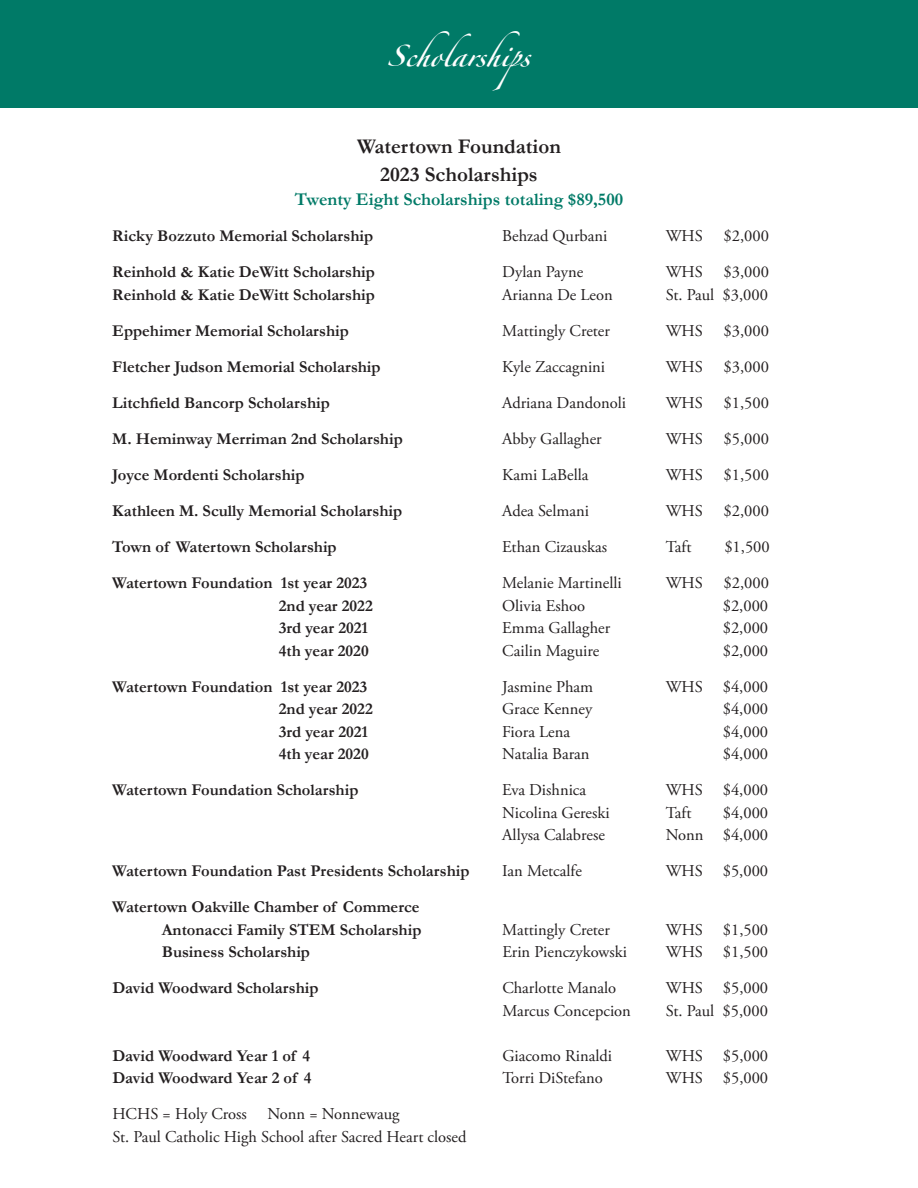
<style>
.page{position:relative;width:918px;height:1188px;background:#fff}
.page>*{position:absolute;margin:0;border:0;box-sizing:border-box;transform-origin:0 0}
.t1{font:48px "Zapfino Forte LT Pro";color:#fff}
.t2{font:700 21px/28.5px "Garamond";color:#231f20;text-align:center}
.t3{font:700 18px "Garamond";color:#007a67}
.t4{font:16.5px/22.5px "Adobe Garamond Pro";color:#231f20}
.t5{font:700 16.5px/22.5px "Garamond";color:#231f20;text-align:right}
</style>
<div class="page">
<div style="left:0;top:0;width:918px;height:108px;background:#007a67"></div>
<h1 class="t1" style="left:388px;top:22px;width:144px">Scholarships</h1>
<p class="t2" style="left:357px;top:132px;width:205px">Watertown Foundation<br>2023 Scholarships</p>
<p class="t3" style="left:295px;top:187px;width:330px">Twenty Eight Scholarships totaling $89,500</p>
<p class="t5" style="left:112px;top:225px;width:262px">Ricky Bozzuto Memorial Scholarship</p>
<p class="t4" style="left:502px;top:226px;width:107px">Behzad Qurbani</p>
<p class="t4" style="left:666px;top:226px;width:39px">WHS</p>
<p class="t4" style="left:724px;top:226px;width:47px">$2,000</p>
<p class="t5" style="left:112px;top:261px;width:264px">Reinhold &amp; Katie DeWitt Scholarship</p>
<p class="t4" style="left:502px;top:262px;width:83px">Dylan Payne</p>
<p class="t4" style="left:666px;top:262px;width:39px">WHS</p>
<p class="t4" style="left:724px;top:262px;width:47px">$3,000</p>
<p class="t5" style="left:112px;top:284px;width:264px">Reinhold &amp; Katie DeWitt Scholarship</p>
<p class="t4" style="left:502px;top:284px;width:112px">Arianna De Leon</p>
<p class="t4" style="left:666px;top:284px;width:104px">St. Paul $3,000</p>
<p class="t5" style="left:112px;top:320px;width:238px">Eppehimer Memorial Scholarship</p>
<p class="t4" style="left:502px;top:320px;width:109px">Mattingly Creter</p>
<p class="t4" style="left:666px;top:320px;width:39px">WHS</p>
<p class="t4" style="left:724px;top:320px;width:47px">$3,000</p>
<p class="t5" style="left:112px;top:356px;width:270px">Fletcher Judson Memorial Scholarship</p>
<p class="t4" style="left:502px;top:356px;width:104px">Kyle Zaccagnini</p>
<p class="t4" style="left:666px;top:356px;width:39px">WHS</p>
<p class="t4" style="left:724px;top:356px;width:47px">$3,000</p>
<p class="t5" style="left:112px;top:392px;width:219px">Litchfield Bancorp Scholarship</p>
<p class="t4" style="left:502px;top:392px;width:125px">Adriana Dandonoli</p>
<p class="t4" style="left:666px;top:392px;width:39px">WHS</p>
<p class="t4" style="left:724px;top:392px;width:47px">$1,500</p>
<p class="t5" style="left:112px;top:428px;width:292px">M. Heminway Merriman 2nd Scholarship</p>
<p class="t4" style="left:502px;top:428px;width:101px">Abby Gallagher</p>
<p class="t4" style="left:666px;top:428px;width:39px">WHS</p>
<p class="t4" style="left:724px;top:428px;width:47px">$5,000</p>
<p class="t5" style="left:112px;top:464px;width:194px">Joyce Mordenti Scholarship</p>
<p class="t4" style="left:502px;top:464px;width:88px">Kami LaBella</p>
<p class="t4" style="left:666px;top:464px;width:39px">WHS</p>
<p class="t4" style="left:724px;top:464px;width:47px">$1,500</p>
<p class="t5" style="left:112px;top:500px;width:291px">Kathleen M. Scully Memorial Scholarship</p>
<p class="t4" style="left:502px;top:500px;width:88px">Adea Selmani</p>
<p class="t4" style="left:666px;top:500px;width:39px">WHS</p>
<p class="t4" style="left:724px;top:500px;width:47px">$2,000</p>
<p class="t5" style="left:112px;top:536px;width:226px">Town of Watertown Scholarship</p>
<p class="t4" style="left:502px;top:536px;width:106px">Ethan Cizauskas</p>
<p class="t4" style="left:666px;top:536px;width:27px">Taft</p>
<p class="t4" style="left:724px;top:536px;width:47px">$1,500</p>
<p class="t5" style="left:112px;top:572px;width:257px">Watertown Foundation 1st year 2023</p>
<p class="t4" style="left:502px;top:572px;width:121px">Melanie Martinelli</p>
<p class="t4" style="left:666px;top:572px;width:39px">WHS</p>
<p class="t4" style="left:724px;top:572px;width:47px">$2,000</p>
<p class="t5" style="left:279px;top:594px;width:95px">2nd year 2022</p>
<p class="t4" style="left:502px;top:595px;width:84px">Olivia Eshoo</p>
<p class="t4" style="left:723px;top:595px;width:47px">$2,000</p>
<p class="t5" style="left:279px;top:617px;width:91px">3rd year 2021</p>
<p class="t4" style="left:502px;top:617px;width:109px">Emma Gallagher</p>
<p class="t4" style="left:723px;top:617px;width:47px">$2,000</p>
<p class="t5" style="left:279px;top:639px;width:91px">4th year 2020</p>
<p class="t4" style="left:502px;top:640px;width:98px">Cailin Maguire</p>
<p class="t4" style="left:723px;top:640px;width:47px">$2,000</p>
<p class="t5" style="left:112px;top:675px;width:257px">Watertown Foundation 1st year 2023</p>
<p class="t4" style="left:502px;top:676px;width:92px">Jasmine Pham</p>
<p class="t4" style="left:666px;top:676px;width:104px">WHS $4,000</p>
<p class="t5" style="left:279px;top:698px;width:95px">2nd year 2022</p>
<p class="t4" style="left:502px;top:698px;width:91px">Grace Kenney</p>
<p class="t4" style="left:723px;top:698px;width:47px">$4,000</p>
<p class="t5" style="left:279px;top:720px;width:91px">3rd year 2021</p>
<p class="t4" style="left:502px;top:721px;width:69px">Fiora Lena</p>
<p class="t4" style="left:723px;top:721px;width:47px">$4,000</p>
<p class="t5" style="left:279px;top:743px;width:91px">4th year 2020</p>
<p class="t4" style="left:502px;top:743px;width:89px">Natalia Baran</p>
<p class="t4" style="left:723px;top:743px;width:47px">$4,000</p>
<p class="t5" style="left:112px;top:779px;width:248px">Watertown Foundation Scholarship</p>
<p class="t4" style="left:502px;top:779px;width:85px">Eva Dishnica</p>
<p class="t4" style="left:666px;top:779px;width:104px">WHS $4,000</p>
<p class="t4" style="left:502px;top:802px;width:109px">Nicolina Gereski</p>
<p class="t4" style="left:666px;top:802px;width:27px">Taft</p>
<p class="t4" style="left:723px;top:802px;width:47px">$4,000</p>
<p class="t4" style="left:502px;top:824px;width:104px">Allysa Calabrese</p>
<p class="t4" style="left:666px;top:824px;width:104px">Nonn $4,000</p>
<p class="t5" style="left:112px;top:860px;width:359px">Watertown Foundation Past Presidents Scholarship</p>
<p class="t4" style="left:502px;top:860px;width:81px">Ian Metcalfe</p>
<p class="t4" style="left:666px;top:860px;width:104px">WHS $5,000</p>
<p class="t5" style="left:112px;top:896px;width:311px">Watertown Oakville Chamber of Commerce<br>Antonacci Family STEM Scholarship</p>
<p class="t4" style="left:502px;top:919px;width:109px">Mattingly Creter</p>
<p class="t4" style="left:666px;top:919px;width:104px">WHS $1,500</p>
<p class="t5" style="left:162px;top:941px;width:150px">Business Scholarship</p>
<p class="t4" style="left:502px;top:941px;width:126px">Erin Pienczykowski</p>
<p class="t4" style="left:666px;top:941px;width:104px">WHS $1,500</p>
<p class="t5" style="left:112px;top:977px;width:208px">David Woodward Scholarship</p>
<p class="t4" style="left:502px;top:977px;width:115px">Charlotte Manalo</p>
<p class="t4" style="left:666px;top:977px;width:104px">WHS $5,000</p>
<p class="t4" style="left:502px;top:1000px;width:130px">Marcus Concepcion</p>
<p class="t4" style="left:666px;top:1000px;width:104px">St. Paul $5,000</p>
<p class="t5" style="left:112px;top:1044px;width:200px">David Woodward Year 1 of 4</p>
<p class="t4" style="left:502px;top:1045px;width:111px">Giacomo Rinaldi</p>
<p class="t4" style="left:666px;top:1045px;width:104px">WHS $5,000</p>
<p class="t5" style="left:112px;top:1067px;width:201px">David Woodward Year 2 of 4</p>
<p class="t4" style="left:502px;top:1067px;width:102px">Torri DiStefano</p>
<p class="t4" style="left:666px;top:1067px;width:104px">WHS $5,000</p>
<p class="t4" style="left:112px;top:1103px;width:356px">HCHS = Holy Cross Nonn = Nonnewaug<br>St. Paul Catholic High School after Sacred Heart closed</p>
</div>
